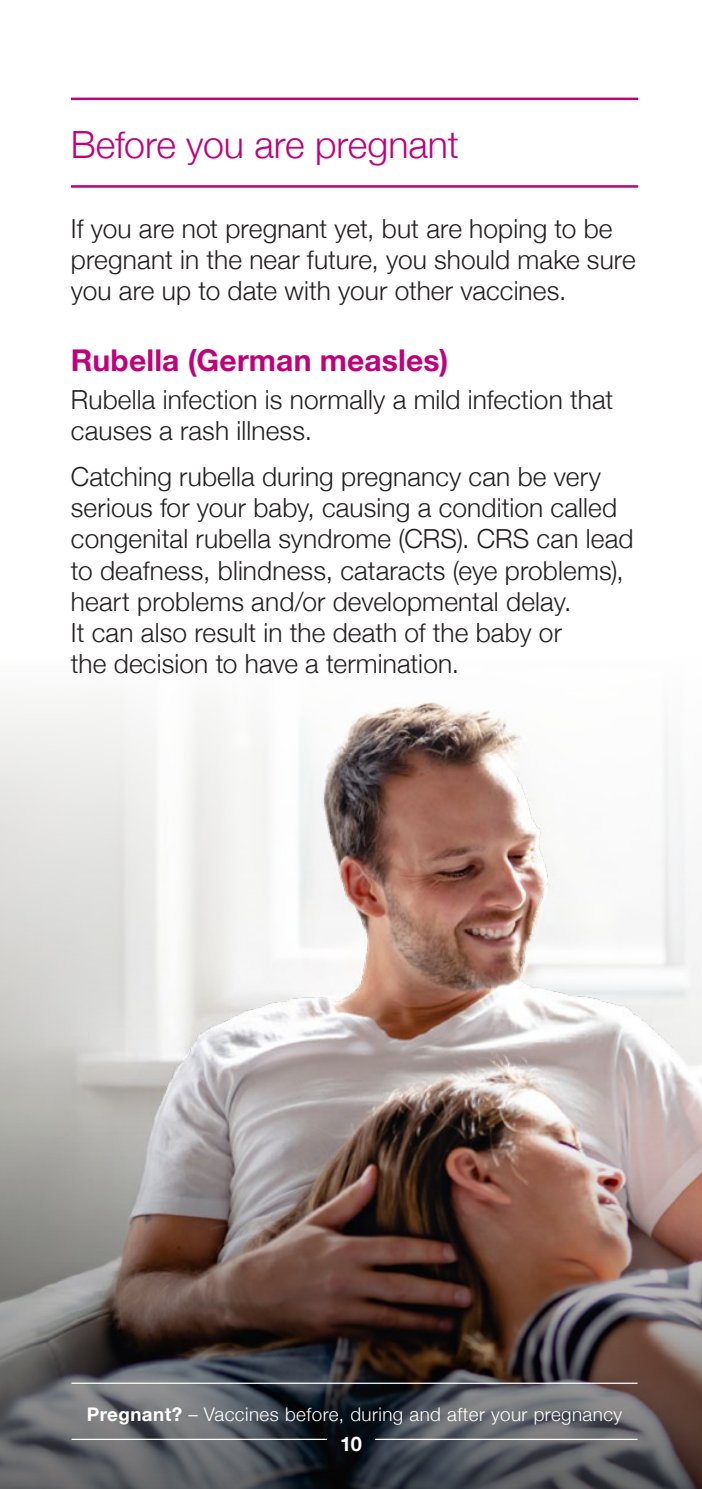
<style>
.page{position:relative;width:702px;height:1489px;background:#fff}
.page>*{position:absolute;margin:0;border:0;box-sizing:border-box;transform-origin:0 0}
.t1{font:300 37.5px "Helvetica Neue";color:#c0027a}
.t2{font:700 30px "Helvetica Neue";letter-spacing:.005em;color:#c0027a}
.Body{font:300 26.25px/31.2px "Helvetica Neue";letter-spacing:.005em;color:#231f20}
.t3{font:700 20px "Helvetica Neue";color:#fff}
.t4{font:300 18.75px "Helvetica Neue";letter-spacing:.025em;color:#fff}
.s1{font-weight:700}
</style>
<div class="page">
<img style="left:0;top:702px;width:702px;height:407px">
<img style="left:0;top:1109px;width:702px;height:379px">
<hr style="left:71px;top:98px;width:567px;height:2px;background:#c0027a">
<hr style="left:71px;top:185px;width:567px;height:3px;background:#c0027a">
<hr style="left:71px;top:1438px;width:256px;height:1px;background:#fff">
<hr style="left:375px;top:1438px;width:262px;height:1px;background:#fff">
<hr style="left:71px;top:1382px;width:566px;height:1px;background:#fff">
<p class="t1" style="left:71px;top:114px;width:389px">Before you are pregnant</p>
<p class="Body" style="left:71px;top:211px;width:566px">If you are not pregnant yet, but are hoping to be pregnant in the near future, you should make sure you are up to date with your other vaccines.</p>
<p class="t2" style="left:71px;top:336px;width:379px">Rubella (German measles)</p>
<p class="Body" style="left:71px;top:382px;width:544px">Rubella infection is normally a mild infection that causes a rash illness.</p>
<p class="Body" style="left:71px;top:459px;width:564px">Catching rubella during pregnancy can be very serious for your baby, causing a condition called congenital rubella syndrome (CRS). CRS can lead to deafness, blindness, cataracts (eye problems), heart problems and/or developmental delay.<br>It can also result in the death of the baby or<br>the decision to have a termination.</p>
<p class="t4" style="left:87px;top:1398px;width:537px"><span class="s1">Pregnant?</span> – Vaccines before, during and after your pregnancy</p>
<p class="t3" style="left:340px;top:1428px;width:23px">10</p>
</div>
